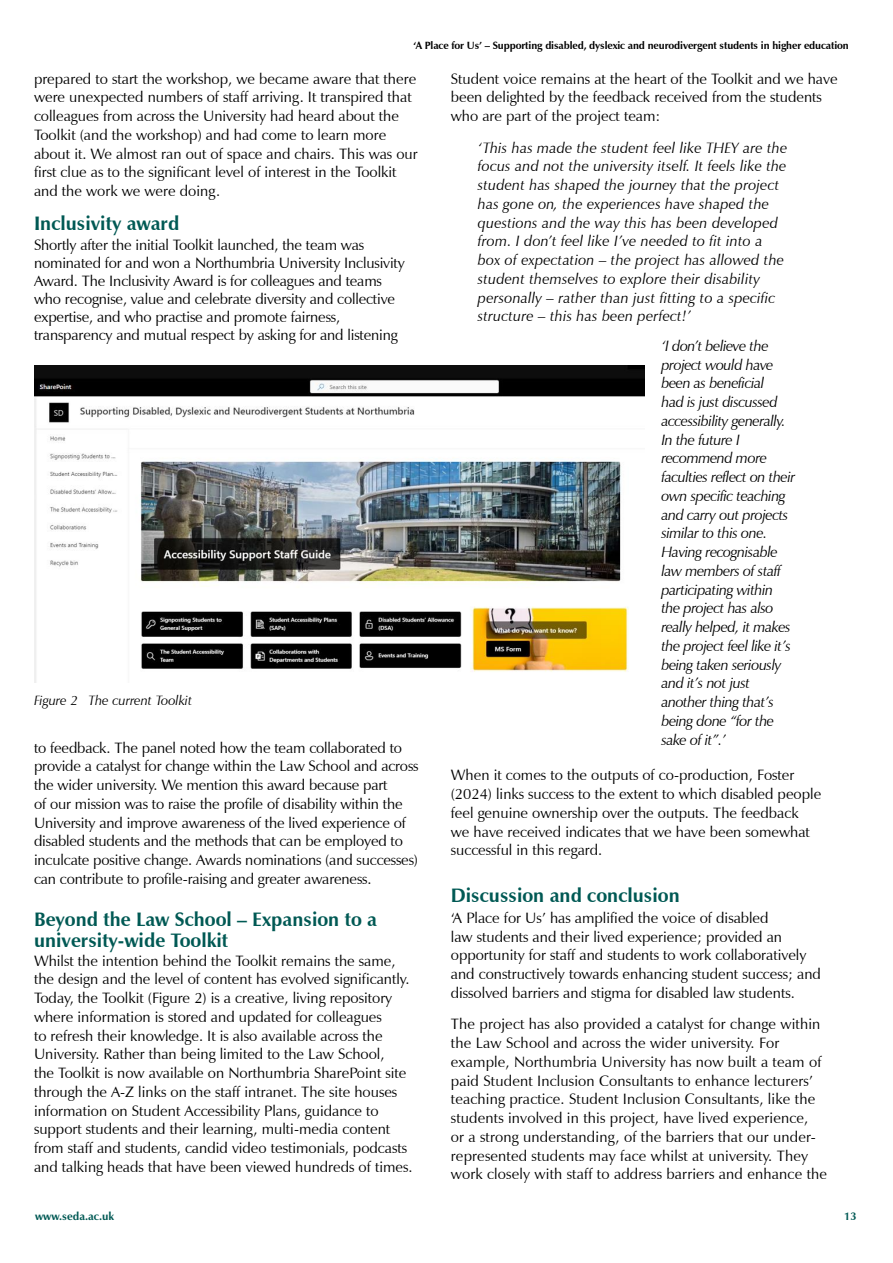
<style>
.page{position:relative;width:893px;height:1263px;background:#fff}
.page>*{position:absolute;margin:0;border:0;box-sizing:border-box;transform-origin:0 0}
.Ed_Devs_Body_Font{font:700 19.5px/21px "Zapf Humanist 601 BT";color:#005954}
.Ed_Devs_Sub_Header_Font{font:700 19.5px "Zapf Humanist 601 BT";color:#005954}
.t1{font:italic 18px "Aptos";letter-spacing:-.005em;color:#000}
.Ed_Devs_Body_Font-2{font:15px/18.8px "Zapf Humanist 601 BT";color:#000}
.Ed_Devs_Quote{font:italic 15px/18.8px "Zapf Humanist 601 BT";letter-spacing:.01em;color:#000}
.Ed_Devs_Quote-2{font:italic 15px/18.8px "Zapf Humanist 601 BT";letter-spacing:-.03em;color:#000}
.Ed_Devs_Reference_Text{font:italic 13.5px "Zapf Humanist 601 BT";letter-spacing:-.005em;color:#000}
.t2{font:700 11.25px "Zapf Humanist 601 BT";color:#005954}
.t3{font:700 10.5px "Zapf Humanist 601 BT";letter-spacing:-.01em;color:#000}
</style>
<div class="page">
<img style="left:34px;top:366px;width:610px;height:316px">
<p class="t3" style="left:414px;top:39px;width:437px">‘A Place for Us’ – Supporting disabled, dyslexic and neurodivergent students in higher education</p>
<p class="Ed_Devs_Body_Font-2" style="left:34px;top:69px;width:385px">prepared to start the workshop, we became aware that there were unexpected numbers of staff arriving. It transpired that colleagues from across the University had heard about the Toolkit (and the workshop) and had come to learn more about it. We almost ran out of space and chairs. This was our first clue as to the significant level of interest in the Toolkit and the work we were doing.</p>
<p class="Ed_Devs_Sub_Header_Font" style="left:34px;top:211px;width:147px">Inclusivity award</p>
<p class="Ed_Devs_Body_Font-2" style="left:34px;top:236px;width:372px;line-height:18px">Shortly after the initial Toolkit launched, the team was nominated for and won a Northumbria University Inclusivity Award. The Inclusivity Award is for colleagues and teams who recognise, value and celebrate diversity and collective expertise, and who practise and promote fairness, transparency and mutual respect by asking for and listening</p>
<p class="Ed_Devs_Reference_Text" style="left:34px;top:692px;width:160px">Figure 2 The current Toolkit</p>
<p class="t1" style="left:34px;top:733px;width:188px">Fig. 2 The current Toolkit</p>
<p class="Ed_Devs_Body_Font-2" style="left:34px;top:738px;width:386px">to feedback. The panel noted how the team collaborated to provide a catalyst for change within the Law School and across the wider university. We mention this award because part<br>of our mission was to raise the profile of disability within the University and improve awareness of the lived experience of disabled students and the methods that can be employed to inculcate positive change. Awards nominations (and successes) can contribute to profile-raising and greater awareness.</p>
<p class="Ed_Devs_Body_Font" style="left:34px;top:909px;width:345px">Beyond the Law School – Expansion to a university-wide Toolkit</p>
<p class="Ed_Devs_Body_Font-2" style="left:34px;top:951px;width:380px">Whilst the intention behind the Toolkit remains the same, the design and the level of content has evolved significantly.<br>Today, the Toolkit (Figure 2) is a creative, living repository where information is stored and updated for colleagues<br>to refresh their knowledge. It is also available across the University. Rather than being limited to the Law School,<br>the Toolkit is now available on Northumbria SharePoint site through the A-Z links on the staff intranet. The site houses information on Student Accessibility Plans, guidance to support students and their learning, multi-media content from staff and students, candid video testimonials, podcasts and talking heads that have been viewed hundreds of times.</p>
<p class="Ed_Devs_Body_Font-2" style="left:451px;top:69px;width:388px">Student voice remains at the heart of the Toolkit and we have been delighted by the feedback received from the students who are part of the project team:</p>
<p class="Ed_Devs_Quote" style="left:478px;top:138px;width:311px">‘This has made the student feel like THEY are the focus and not the university itself. It feels like the student has shaped the journey that the project has gone on, the experiences have shaped the questions and the way this has been developed from. I don’t feel like I’ve needed to fit into a box of expectation – the project has allowed the student themselves to explore their disability personally – rather than just fitting to a specific structure – this has been perfect!’</p>
<p class="Ed_Devs_Quote-2" style="left:661px;top:336px;width:135px">‘I don’t believe the project would have been as beneficial<br>had is just discussed accessibility generally.<br>In the future I recommend more faculties reflect on their own specific teaching and carry out projects similar to this one.<br>Having recognisable law members of staff participating within the project has also really helped, it makes the project feel like it’s being taken seriously and it’s not just another thing that’s being done “for the sake of it”.’</p>
<p class="Ed_Devs_Body_Font-2" style="left:451px;top:766px;width:372px">When it comes to the outputs of co-production, Foster (2024) links success to the extent to which disabled people feel genuine ownership over the outputs. The feedback<br>we have received indicates that we have been somewhat successful in this regard.</p>
<p class="Ed_Devs_Sub_Header_Font" style="left:451px;top:883px;width:230px">Discussion and conclusion</p>
<p class="Ed_Devs_Body_Font-2" style="left:451px;top:908px;width:372px">‘A Place for Us’ has amplified the voice of disabled<br>law students and their lived experience; provided an opportunity for staff and students to work collaboratively and constructively towards enhancing student success; and dissolved barriers and stigma for disabled law students.</p>
<p class="Ed_Devs_Body_Font-2" style="left:451px;top:1015px;width:378px">The project has also provided a catalyst for change within the Law School and across the wider university. For example, Northumbria University has now built a team of paid Student Inclusion Consultants to enhance lecturers’ teaching practice. Student Inclusion Consultants, like the students involved in this project, have lived experience,<br>or a strong understanding, of the barriers that our under&shy;represented students may face whilst at university. They work closely with staff to address barriers and enhance the</p>
<p class="t2" style="left:35px;top:1209px;width:81px">www.seda.ac.uk</p>
<p class="t2" style="left:837px;top:1209px;width:21px">313</p>
</div>
